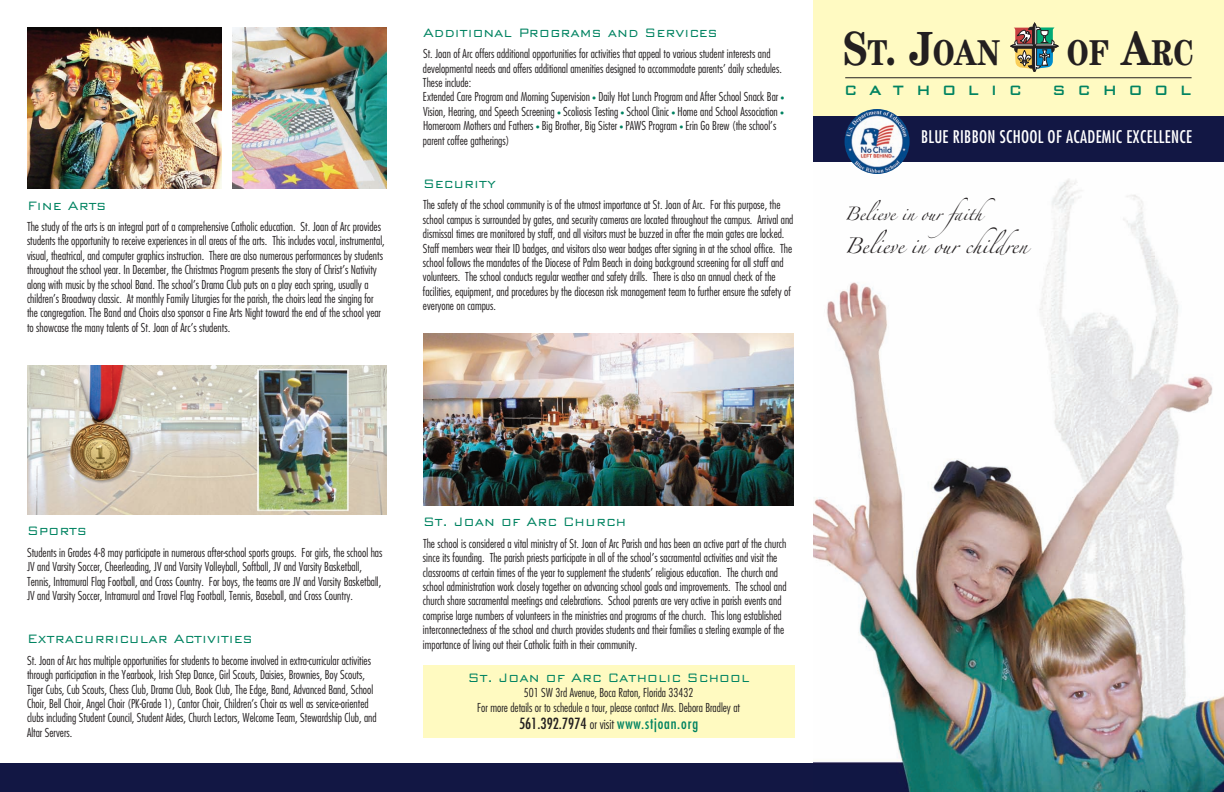
<style>
.page{position:relative;width:1224px;height:792px;background:#fff}
.page>*{position:absolute;margin:0;border:0;box-sizing:border-box;transform-origin:0 0}
.t1{font:700 condensed 36px "Century";color:#231f20}
.t2{font:20px "Bank Gothic Medium V";letter-spacing:.57em;color:#008361}
.t3{font:18px "Bank Gothic Light V";color:#008361}
.t4{font:condensed 17px "Futura";letter-spacing:.02em;color:#fff}
.t5{font:condensed 15px "Futura";letter-spacing:.055em;color:#008361}
.t6{font:14px "Zapfino";color:#231f20}
.t7{font:300 condensed 12px/14.4px "Futura";color:#231f20}
.t8{font:12px "Zapfino";color:#231f20}
.s1{font-size:8px;color:#008361}
.s2{font-size:48px}
.s3{color:#231f20}
.s4{font-weight:300;font-size:13px;color:#231f20}
</style>
<div class="page">
<div style="left:423px;top:665px;width:371px;height:73px;background:#fffac1"></div>
<img style="left:813px;top:161px;width:411px;height:631px">
<div style="left:813px;top:0;width:411px;height:116px;background:#fffac2"></div>
<svg style="left:1011px;top:23px;width:47px;height:48px;background:#8f977f"></svg>
<hr style="left:845px;top:78px;width:347px;height:1px;background:#231f20">
<div style="left:813px;top:116px;width:411px;height:45px;background:#121744"></div>
<img style="left:845px;top:109px;width:65px;height:65px;border-radius:50%">
<div style="left:0;top:763px;width:813px;height:29px;background:#121744"></div>
<img style="left:27px;top:27px;width:195px;height:161px">
<img style="left:233px;top:27px;width:153px;height:161px">
<img style="left:27px;top:365px;width:359px;height:149px">
<img style="left:423px;top:334px;width:370px;height:172px">
<h3 class="t3" style="left:27px;top:193px;width:81px">Fine Arts</h3>
<p class="t7" style="left:27px;top:220px;width:359px">The study of the arts is an integral part of a comprehensive Catholic education. St. Joan of Arc provides students the opportunity to receive experiences in all areas of the arts. This includes vocal, instrumental, visual, theatrical, and computer graphics instruction. There are also numerous performances by students throughout the school year. In December, the Christmas Program presents the story of Christ’s Nativity along with music by the school Band. The school’s Drama Club puts on a play each spring, usually a children’s Broadway classic. At monthly Family Liturgies for the parish, the choirs lead the singing for the congregation. The Band and Choirs also sponsor a Fine Arts Night toward the end of the school year to showcase the many talents of St. Joan of Arc’s students.</p>
<h3 class="t3" style="left:423px;top:20px;width:296px">Additional Programs and Services</h3>
<p class="t7" style="left:423px;top:47px;width:363px">St. Joan of Arc offers additional opportunities for activities that appeal to various student interests and developmental needs and offers additional amenities designed to accommodate parents’ daily schedules.<br>These include:<br>Extended Care Program and Morning Supervision <span class="s1">•</span> Daily Hot Lunch Program and After School Snack Bar <span class="s1">• </span>Vision, Hearing, and Speech Screening <span class="s1">•</span> Scoliosis Testing <span class="s1">•</span> School Clinic <span class="s1">•</span> Home and School Association <span class="s1">• </span>Homeroom Mothers and Fathers <span class="s1">•</span> Big Brother, Big Sister <span class="s1">•</span> PAWS Program <span class="s1">•</span> Erin Go Brew (the school’s parent coffee gatherings)</p>
<h3 class="t3" style="left:423px;top:171px;width:75px">Security</h3>
<p class="t7" style="left:423px;top:199px;width:372px">The safety of the school community is of the utmost importance at St. Joan of Arc. For this purpose, the school campus is surrounded by gates, and security cameras are located throughout the campus. Arrival and dismissal times are monitored by staff, and all visitors must be buzzed in after the main gates are locked.<br>Staff members wear their ID badges, and visitors also wear badges after signing in at the school office. The school follows the mandates of the Diocese of Palm Beach in doing background screening for all staff and volunteers. The school conducts regular weather and safety drills. There is also an annual check of the facilities, equipment, and procedures by the diocesan risk management team to further ensure the safety of everyone on campus.</p>
<h1 class="t1" style="left:843px;top:40px;width:158px"><span class="s2">S</span>T<span class="s2">. J</span>OAN</h1>
<h1 class="t1" style="left:1067px;top:40px;width:128px">OF <span class="s2">A</span>RC</h1>
<h2 class="t2" style="left:844px;top:77px;width:180px">CATHOLIC</h2>
<h2 class="t2" style="left:1052px;top:77px;width:141px">SCHOOL</h2>
<h3 class="t4" style="left:921px;top:129px;width:273px">BLUE RIBBON SCHOOL OF ACADEMIC EXCELLENCE</h3>
<p class="t8" style="left:845px;top:209px;width:152px">Believe in our faith</p>
<p class="t6" style="left:845px;top:240px;width:184px">Believe in our children</p>
<h3 class="t3" style="left:27px;top:519px;width:62px">Sports</h3>
<p class="t7" style="left:27px;top:546px;width:357px">Students in Grades 4-8 may participate in numerous after-school sports groups. For girls, the school has JV and Varsity Soccer, Cheerleading, JV and Varsity Volleyball, Softball, JV and Varsity Basketball, Tennis, Intramural Flag Football, and Cross Country. For boys, the teams are JV and Varsity Basketball, JV and Varsity Soccer, Intramural and Travel Flag Football, Tennis, Baseball, and Cross Country.</p>
<h3 class="t3" style="left:27px;top:627px;width:227px">Extracurricular Activities</h3>
<p class="t7" style="left:27px;top:654px;width:351px">St. Joan of Arc has multiple opportunities for students to become involved in extra-curricular activities through participation in the Yearbook, Irish Step Dance, Girl Scouts, Daisies, Brownies, Boy Scouts, Tiger Cubs, Cub Scouts, Chess Club, Drama Club, Book Club, The Edge, Band, Advanced Band, School Choir, Bell Choir, Angel Choir (PK-Grade 1), Cantor Choir, Children’s Choir as well as service-oriented clubs including Student Council, Student Aides, Church Lectors, Welcome Team, Stewardship Club, and Altar Servers.</p>
<h3 class="t3" style="left:423px;top:510px;width:205px">St. Joan of Arc Church</h3>
<p class="t7" style="left:423px;top:537px;width:365px">The school is considered a vital ministry of St. Joan of Arc Parish and has been an active part of the church since its founding. The parish priests participate in all of the school’s sacramental activities and visit the classrooms at certain times of the year to supplement the students’ religious education. The church and school administration work closely together on advancing school goals and improvements. The school and church share sacramental meetings and celebrations. School parents are very active in parish events and comprise large numbers of volunteers in the ministries and programs of the church. This long established interconnectedness of the school and church provides students and their families a sterling example of the importance of living out their Catholic faith in their community.</p>
<h3 class="t3" style="left:468px;top:665px;width:283px">St. Joan of Arc Catholic School</h3>
<p class="t7" style="left:477px;top:685px;width:265px;line-height:15px;text-align:center">501 SW 3rd Avenue, Boca Raton, Florida 33432<br>For more details or to schedule a tour, please contact Mrs. Debora Bradley at</p>
<p class="t5" style="left:519px;top:716px;width:181px"><span class="s3">561.392.7974</span> <span class="s4">or visit</span> www.stjoan.org</p>
</div>
